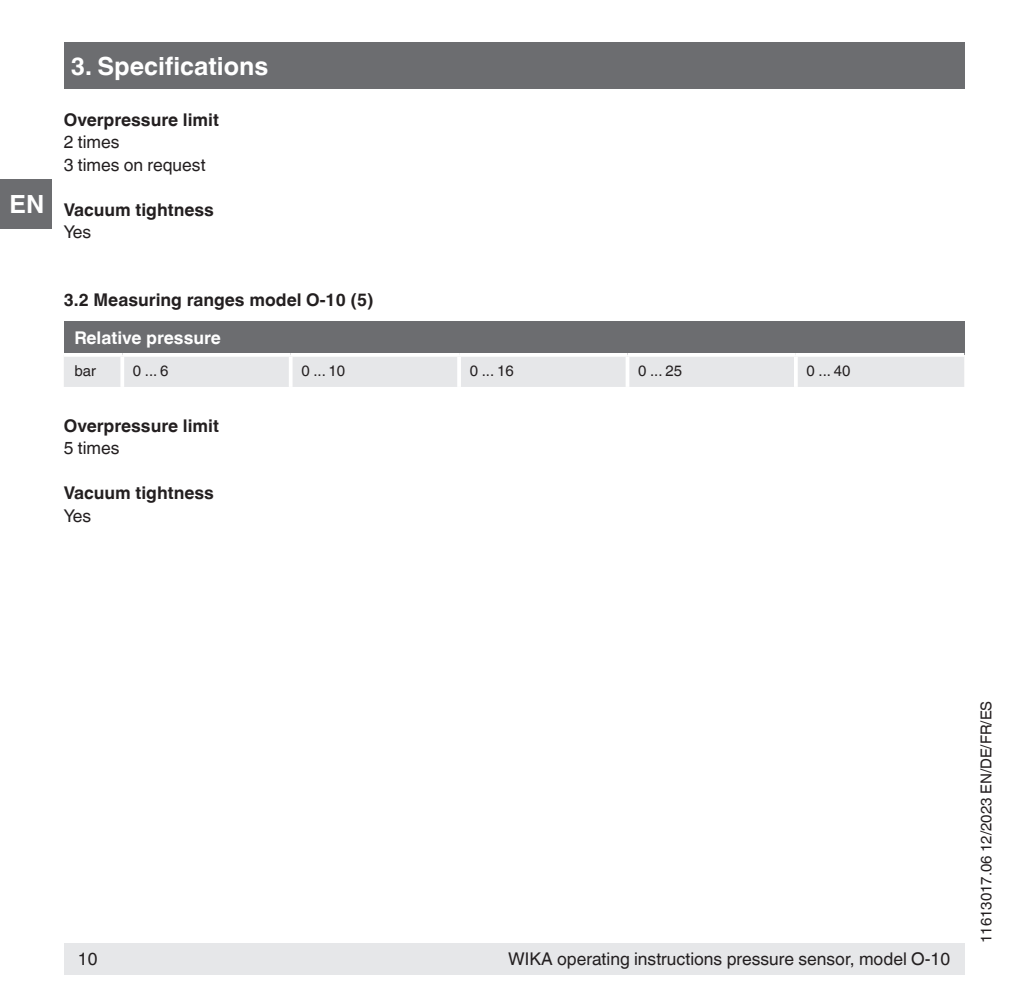
<style>
.page{position:relative;width:1021px;height:1007px;background:#fff}
.page>*{position:absolute;margin:0;border:0;box-sizing:border-box;transform-origin:0 0}
.t1{font:700 25px "Helvetica World";color:#fff}
.t2{font:700 17.5px "Helvetica World";color:#231f20}
.t3{font:17.5px/22.5px "Helvetica World";color:#231f20}
.t4{font:700 17.5px "Helvetica World";color:#fff}
.t5{font:15px "Helvetica World";color:#231f20}
</style>
<div class="page">
<div style="left:64px;top:943px;width:900px;height:31px;background:#e6e7e9"></div>
<div style="left:64px;top:43px;width:900px;height:46px;background:#6c6d70"></div>
<div style="left:0;top:179px;width:51px;height:50px;background:#6c6d70"></div>
<div style="left:64px;top:321px;width:900px;height:34px;background:#6c6d70"></div>
<div style="left:64px;top:357px;width:900px;height:30px;background:#e6e7e9"></div>
<hr style="left:64px;top:353px;width:58px;height:4px;background:#fff">
<hr style="left:122px;top:353px;width:169px;height:4px;background:#fff">
<hr style="left:120px;top:357px;width:4px;height:30px;background:#fff">
<hr style="left:291px;top:353px;width:168px;height:4px;background:#fff">
<hr style="left:289px;top:357px;width:3px;height:30px;background:#fff">
<hr style="left:459px;top:353px;width:168px;height:4px;background:#fff">
<hr style="left:457px;top:357px;width:4px;height:30px;background:#fff">
<hr style="left:627px;top:353px;width:168px;height:4px;background:#fff">
<svg style="left:625px;top:357px;width:4px;height:30px"></svg>
<hr style="left:795px;top:353px;width:169px;height:4px;background:#fff">
<hr style="left:794px;top:357px;width:3px;height:30px;background:#fff">
<h1 class="t1" style="left:9px;top:190px;width:36px">EN</h1>
<h1 class="t1" style="left:71px;top:51px;width:199px">3. Specifications</h1>
<p class="t2" style="left:64px;top:110px;width:157px">Overpressure limit</p>
<p class="t3" style="left:64px;top:131px;width:143px">2 times<br>3 times on request</p>
<p class="t2" style="left:64px;top:200px;width:151px">Vacuum tightness</p>
<p class="t3" style="left:64px;top:221px;width:29px">Yes</p>
<p class="t2" style="left:64px;top:290px;width:311px">3.2 Measuring ranges model O-10 (5)</p>
<p class="t4" style="left:74px;top:328px;width:148px">Relative pressure</p>
<p class="t5" style="left:74px;top:362px;width:23px">bar</p>
<p class="t5" style="left:133px;top:362px;width:37px">0 ... 6</p>
<p class="t5" style="left:301px;top:362px;width:45px">0 ... 10</p>
<p class="t5" style="left:469px;top:362px;width:45px">0 ... 16</p>
<p class="t5" style="left:638px;top:362px;width:45px">0 ... 25</p>
<p class="t5" style="left:806px;top:362px;width:45px">0 ... 40</p>
<p class="t2" style="left:64px;top:415px;width:157px">Overpressure limit</p>
<p class="t3" style="left:64px;top:437px;width:57px">5 times</p>
<p class="t2" style="left:64px;top:483px;width:151px">Vacuum tightness</p>
<p class="t3" style="left:64px;top:504px;width:29px">Yes</p>
<p class="t3" style="left:78px;top:947px;width:21px">10</p>
<p class="t3" style="left:508px;top:947px;width:443px">WIKA operating instructions pressure sensor, model O-10</p>
<p class="t5" style="left:977px;top:943px;width:244px;rotate:-90deg">11613017.06 12/2023 EN/DE/FR/ES</p>
</div>
